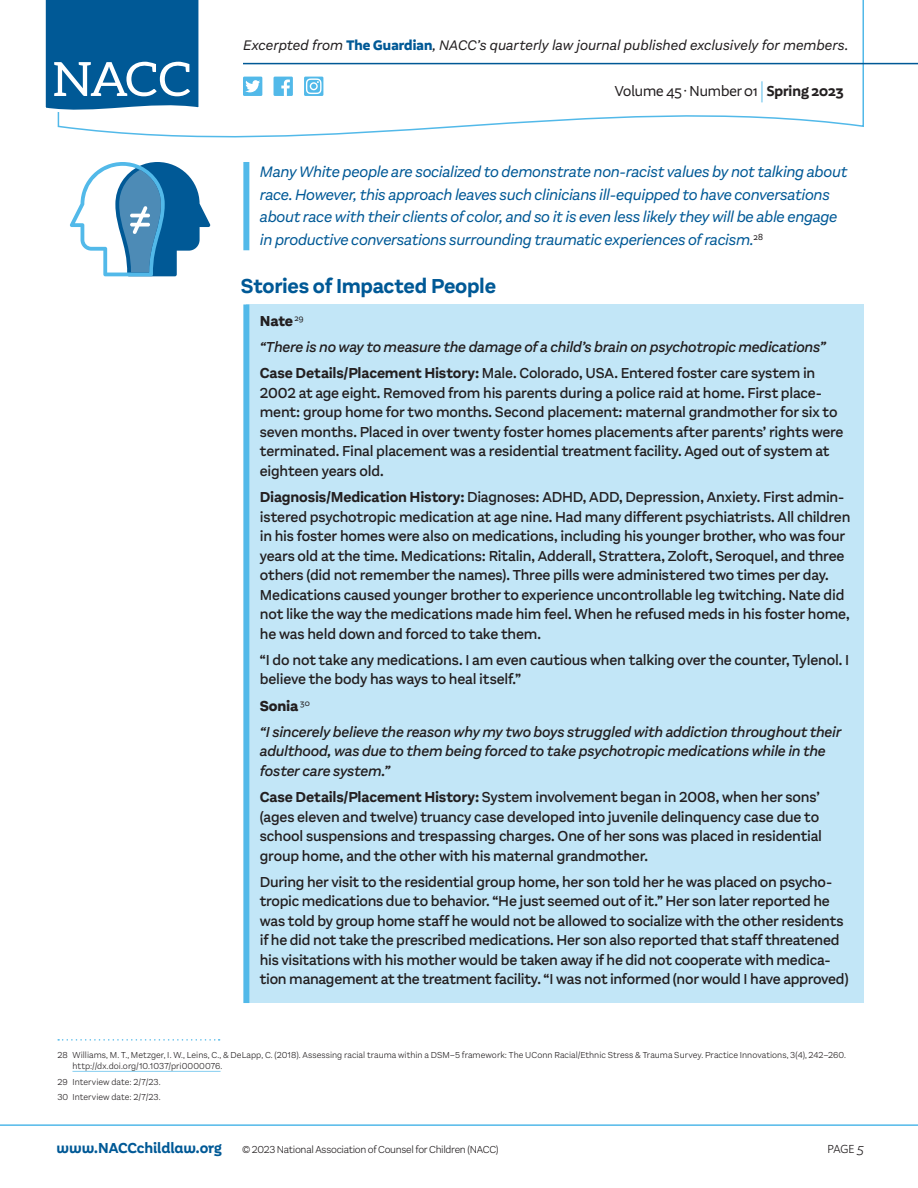
<style>
.page{position:relative;width:918px;height:1188px;background:#fff}
.page>*{position:absolute;margin:0;border:0;box-sizing:border-box;transform-origin:0 0}
.t1{font:700 21px "Aestetico";letter-spacing:-.015em;color:#005996}
.t2{font:italic 15.75px/22.5px "Aestetico";letter-spacing:-.015em;color:#005996}
.t3{font:500 15px/19.5px "Aestetico";letter-spacing:-.015em;color:#231f20}
.t4{font:italic 500 15px/26.2px "Aestetico";letter-spacing:-.015em;color:#231f20}
.t5{font:15px "Aestetico Formal";color:#231f20}
.t6{font:700 15px "Aestetico Informal";letter-spacing:-.01em;color:#005996}
.t7{font:italic 14.4px "Aestetico";color:#231f20}
.t8{font:12.15px "Aestetico Formal Light SC850";color:#231f20}
.t9{font:300 10.5px "Aestetico";letter-spacing:-.025em;color:#231f20}
.t10{font:300 9px/11.2px "Aestetico";letter-spacing:.005em;color:#231f20}
.s1{font-family:"Aestetico Formal";font-weight:800;font-style:normal;color:#005996}
.s2{font-family:"Aestetico Formal Light SC850";font-size:24.15px;color:#52b9e9}
.s3{font-weight:700}
.s4{font-weight:800;font-style:normal}
.s5{font-weight:700;font-style:normal}
.s6{font-style:normal}
.s7{font-family:"Aestetico Formal";font-weight:300;font-style:italic;font-size:13.5px}
</style>
<div class="page">
<svg style="left:57px;top:0;width:808px;height:138px"></svg>
<svg style="left:45px;top:0;width:158px;height:117px"></svg>
<hr style="left:243px;top:63px;width:675px;height:1px;background:#005996">
<div style="left:243px;top:77px;width:19px;height:19px;background:#52b9e9"></div>
<svg style="left:245px;top:80px;width:15px;height:12px"></svg>
<div style="left:274px;top:77px;width:19px;height:19px;background:#52b9e9"></div>
<svg style="left:281px;top:80px;width:9px;height:16px"></svg>
<div style="left:304px;top:77px;width:19px;height:19px;background:#52b9e9"></div>
<svg style="left:306px;top:78px;width:16px;height:16px"></svg>
<div style="left:243px;top:162px;width:6px;height:88px;background:#52b9e9"></div>
<div style="left:246px;top:304px;width:618px;height:699px;background:#c2e6f7"></div>
<div style="left:243px;top:304px;width:6px;height:699px;background:#52b9e9"></div>
<svg style="left:58px;top:1039px;width:162px;height:2px"></svg>
<hr style="left:72px;top:1071px;width:149px;height:1px;background:#86cef0">
<svg style="left:70px;top:162px;width:140px;height:114px"></svg>
<hr style="left:0;top:1124px;width:918px;height:2px;background:#52b9e9">
<p class="t7" style="left:243px;top:37px;width:607px">Excerpted from <span class="s1">The Guardian</span>, NACC’s quarterly law journal published exclusively for members.</p>
<p class="t5" style="left:615px;top:82px;width:230px">Volume 45 · Number 01 <span class="s2">|</span> <span class="s3">Spring 2023</span></p>
<p class="t2" style="left:260px;top:161px;width:589px">Many White people are socialized to demonstrate non-racist values by not talking about race. However, this approach leaves such clinicians ill-equipped to have conversations about race with their clients of color, and so it is even less likely they will be able engage in productive conversations surrounding traumatic experiences of racism.<sup>28</sup></p>
<h1 class="t1" style="left:241px;top:273px;width:257px">Stories of Impacted People</h1>
<p class="t4" style="left:260px;top:308px;width:567px"><span class="s4">Nate</span><sup>29<br></sup>“There is no way to measure the damage of a child’s brain on psychotropic medications”<br><span class="s5">Case Details/Placement History:</span> <span class="s6">Male. Colorado, USA. Entered foster care system in</span></p>
<p class="t3" style="left:260px;top:383px;width:585px">2002 at age eight. Removed from his parents during a police raid at home. First place&shy;ment: group home for two months. Second placement: maternal grandmother for six to seven months. Placed in over twenty foster homes placements after parents’ rights were terminated. Final placement was a residential treatment facility. Aged out of system at eighteen years old.</p>
<p class="t3" style="left:260px;top:488px;width:592px"><span class="s3">Diagnosis/Medication History:</span> Diagnoses: ADHD, ADD, Depression, Anxiety. First admin&shy;istered psychotropic medication at age nine. Had many different psychiatrists. All children in his foster homes were also on medications, including his younger brother, who was four years old at the time. Medications: Ritalin, Adderall, Strattera, Zoloft, Seroquel, and three others (did not remember the names). Three pills were administered two times per day.<br>Medications caused younger brother to experience uncontrollable leg twitching. Nate did not like the way the medications made him feel. When he refused meds in his foster home, he was held down and forced to take them.</p>
<p class="t3" style="left:260px;top:650px;width:591px">“I do not take any medications. I am even cautious when talking over the counter, Tylenol. I believe the body has ways to heal itself.”</p>
<p class="t4" style="left:260px;top:693px;width:583px"><span class="s4">Sonia</span> <sup>30<br></sup>“I sincerely believe the reason why my two boys struggled with addiction throughout their</p>
<p class="t4" style="left:260px;top:742px;width:567px;line-height:19.5px">adulthood, was due to them being forced to take psychotropic medications while in the foster care system.”</p>
<p class="t3" style="left:260px;top:788px;width:564px"><span class="s3">Case Details/Placement History:</span> System involvement began in 2008, when her sons’ (ages eleven and twelve) truancy case developed into juvenile delinquency case due to school suspensions and trespassing charges. One of her sons was placed in residential group home, and the other with his maternal grandmother.</p>
<p class="t3" style="left:260px;top:872px;width:590px">During her visit to the residential group home, her son told her he was placed on psycho&shy;tropic medications due to behavior. “He just seemed out of it.” Her son later reported he was told by group home staff he would not be allowed to socialize with the other residents if he did not take the prescribed medications. Her son also reported that staff threatened his visitations with his mother would be taken away if he did not cooperate with medica&shy;tion management at the treatment facility. “I was not informed (nor would I have approved)</p>
<p class="t10" style="left:72px;top:1049px;width:775px;text-indent:-15px">28 Williams, M. T., Metzger, I. W., Leins, C., &amp; DeLapp, C. (2018). Assessing racial trauma within a DSM–5 framework: The UConn Racial/Ethnic Stress &amp; Trauma Survey. Practice Innovations, 3(4), 242–260. http://dx.doi.org/10.1037/pri0000076.</p>
<p class="t10" style="left:57px;top:1074px;width:105px;line-height:15.6px">29 Interview date: 2/7/23.<br>30 Interview date: 2/7/23.</p>
<p class="t6" style="left:57px;top:1139px;width:167px">www.NACCchildlaw.org</p>
<p class="t9" style="left:242px;top:1143px;width:258px">© 2023 National Association of Counsel for Children (NACC)</p>
<p class="t8" style="left:828px;top:1142px;width:38px">page <span class="s7">5</span></p>
</div>
